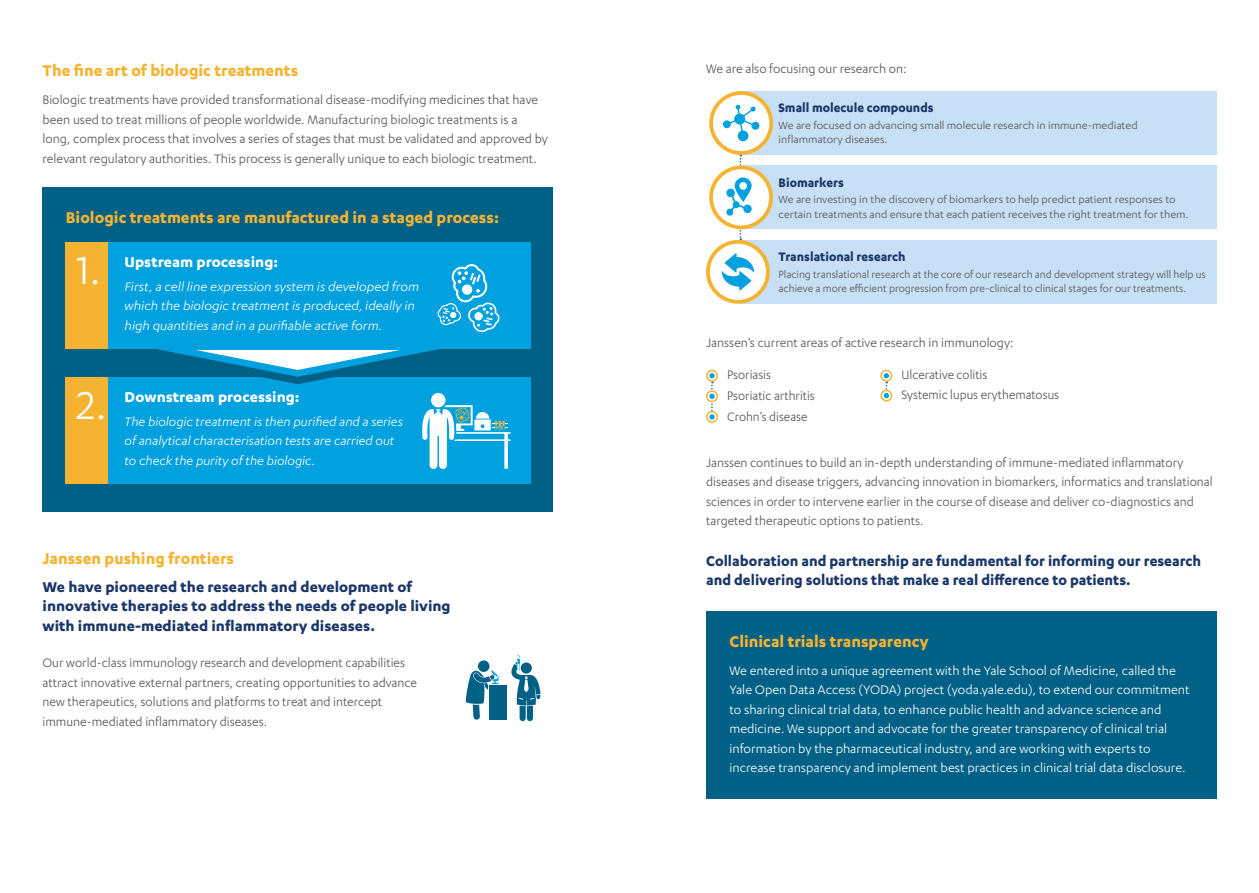
<style>
.page{position:relative;width:1259px;height:893px;background:#fff}
.page>*{position:absolute;margin:0;border:0;box-sizing:border-box;transform-origin:0 0}
.t1{font:45px "Karbon";color:#fff}
.t2{font:700 18px "Karbon";color:#f6b332}
.t3{font:700 16.5px/19.5px "Karbon";color:#1b3668}
.t4{font:700 16.5px "Karbon";color:#fff}
.t5{font:14.25px/19.5px "Karbon";color:#56565a}
.t6{font:14.25px/19.5px "Karbon";color:#fff}
.t7{font:italic 14.25px/19.5px "Karbon";color:#fff}
.t8{font:14.25px/20.5px "Karbon";color:#56565a;scale:.95 1}
.t9{font:700 14.25px "Karbon";color:#1b3668}
.t10{font:12px/14.4px "Karbon";color:#56565a}
</style>
<div class="page">
<div style="left:43px;top:188px;width:510px;height:324px;background:#006086"></div>
<div style="left:65px;top:243px;width:465px;height:106px;background:#00a1de"></div>
<div style="left:65px;top:378px;width:465px;height:106px;background:#00a1de"></div>
<div style="left:65px;top:243px;width:43px;height:106px;background:#f6b332"></div>
<div style="left:65px;top:378px;width:43px;height:106px;background:#f6b332"></div>
<svg style="left:123px;top:349px;width:349px;height:35px"></svg>
<svg style="left:437px;top:264px;width:63px;height:69px"></svg>
<div style="left:431px;top:393px;width:14px;height:14px;background:#fff;border-radius:50%"></div>
<svg style="left:422px;top:405px;width:88px;height:64px"></svg>
<svg style="left:511px;top:655px;width:29px;height:66px"></svg>
<div style="left:489px;top:685px;width:18px;height:34px;background:#006086"></div>
<svg style="left:466px;top:660px;width:34px;height:60px"></svg>
<div style="left:706px;top:611px;width:510px;height:187px;background:#006086"></div>
<div style="left:740px;top:240px;width:476px;height:64px;background:#c7e0f5"></div>
<svg style="left:708px;top:242px;width:60px;height:60px"></svg>
<div style="left:706px;top:240px;width:64px;height:64px;border:4px solid #f6b332;border-radius:50%"></div>
<svg style="left:722px;top:253px;width:32px;height:37px"></svg>
<div style="left:740px;top:166px;width:476px;height:63px;background:#c7e0f5"></div>
<svg style="left:711px;top:167px;width:60px;height:60px"></svg>
<div style="left:709px;top:166px;width:64px;height:63px;border:4px solid #f6b332;border-radius:50%"></div>
<svg style="left:726px;top:155px;width:26px;height:85px"></svg>
<div style="left:740px;top:91px;width:476px;height:64px;background:#c7e0f5"></div>
<svg style="left:711px;top:93px;width:60px;height:60px"></svg>
<div style="left:709px;top:91px;width:64px;height:64px;border:4px solid #f6b332;border-radius:50%"></div>
<svg style="left:723px;top:105px;width:36px;height:36px"></svg>
<div style="left:706px;top:370px;width:12px;height:12px;border:2px solid #f6b332;border-radius:50%"></div>
<div style="left:706px;top:390px;width:12px;height:12px;border:2px solid #f6b332;border-radius:50%"></div>
<div style="left:706px;top:411px;width:12px;height:12px;border:2px solid #f6b332;border-radius:50%"></div>
<svg style="left:709px;top:373px;width:5px;height:49px"></svg>
<div style="left:880px;top:370px;width:12px;height:12px;border:2px solid #f6b332;border-radius:50%"></div>
<div style="left:880px;top:390px;width:12px;height:12px;border:2px solid #f6b332;border-radius:50%"></div>
<svg style="left:883px;top:373px;width:6px;height:25px"></svg>
<p class="t2" style="left:43px;top:60px;width:257px">The fine art of biologic treatments</p>
<p class="t5" style="left:43px;top:90px;width:507px">Biologic treatments have provided transformational disease-modifying medicines that have been used to treat millions of people worldwide. Manufacturing biologic treatments is a long, complex process that involves a series of stages that must be validated and approved by relevant regulatory authorities. This process is generally unique to each biologic treatment.</p>
<p class="t2" style="left:66px;top:207px;width:434px">Biologic treatments are manufactured in a staged process:</p>
<p class="t4" style="left:125px;top:252px;width:155px">Upstream processing:</p>
<p class="t7" style="left:125px;top:276px;width:296px">First, a cell line expression system is developed from which the biologic treatment is produced, ideally in high quantities and in a purifiable active form.</p>
<h1 class="t1" style="left:77px;top:246px;width:26px">1.</h1>
<h1 class="t1" style="left:77px;top:380px;width:32px">2.</h1>
<p class="t4" style="left:125px;top:387px;width:176px">Downstream processing:</p>
<p class="t7" style="left:125px;top:411px;width:280px">The biologic treatment is then purified and a series of analytical characterisation tests are carried out to check the purity of the biologic.</p>
<p class="t2" style="left:43px;top:548px;width:193px">Janssen pushing frontiers</p>
<p class="t3" style="left:43px;top:576px;width:409px">We have pioneered the research and development of innovative therapies to address the needs of people living with immune-mediated inflammatory diseases.</p>
<p class="t5" style="left:43px;top:653px;width:376px">Our world-class immunology research and development capabilities attract innovative external partners, creating opportunities to advance new therapeutics, solutions and platforms to treat and intercept immune-mediated inflammatory diseases.</p>
<p class="t5" style="left:706px;top:59px;width:202px">We are also focusing our research on:</p>
<p class="t9" style="left:778px;top:100px;width:157px">Small molecule compounds</p>
<p class="t10" style="left:778px;top:118px;width:360px">We are focused on advancing small molecule research in immune-mediated inflammatory diseases.</p>
<p class="t9" style="left:778px;top:174px;width:67px">Biomarkers</p>
<p class="t10" style="left:778px;top:192px;width:411px">We are investing in the discovery of biomarkers to help predict patient responses to certain treatments and ensure that each patient receives the right treatment for them.</p>
<p class="t9" style="left:778px;top:249px;width:128px">Translational research</p>
<p class="t10" style="left:778px;top:267px;width:429px">Placing translational research at the core of our research and development strategy will help us achieve a more efficient progression from pre-clinical to clinical stages for our treatments.</p>
<p class="t5" style="left:706px;top:333px;width:309px">Janssen’s current areas of active research in immunology:</p>
<p class="t8" style="left:727px;top:364px;width:94px">Psoriasis<br>Psoriatic arthritis<br>Crohn’s disease</p>
<p class="t8" style="left:901px;top:365px;width:168px;line-height:19.8px">Ulcerative colitis<br>Systemic lupus erythematosus</p>
<p class="t5" style="left:706px;top:452px;width:508px">Janssen continues to build an in-depth understanding of immune-mediated inflammatory diseases and disease triggers, advancing innovation in biomarkers, informatics and translational sciences in order to intervene earlier in the course of disease and deliver co-diagnostics and targeted therapeutic options to patients.</p>
<p class="t3" style="left:706px;top:550px;width:496px">Collaboration and partnership are fundamental for informing our research and delivering solutions that make a real difference to patients.</p>
<p class="t2" style="left:729px;top:631px;width:201px">Clinical trials transparency</p>
<p class="t6" style="left:729px;top:660px;width:462px">We entered into a unique agreement with the Yale School of Medicine, called the Yale Open Data Access (YODA) project (yoda.yale.edu), to extend our commitment to sharing clinical trial data, to enhance public health and advance science and medicine. We support and advocate for the greater transparency of clinical trial information by the pharmaceutical industry, and are working with experts to increase transparency and implement best practices in clinical trial data disclosure.</p>
</div>
